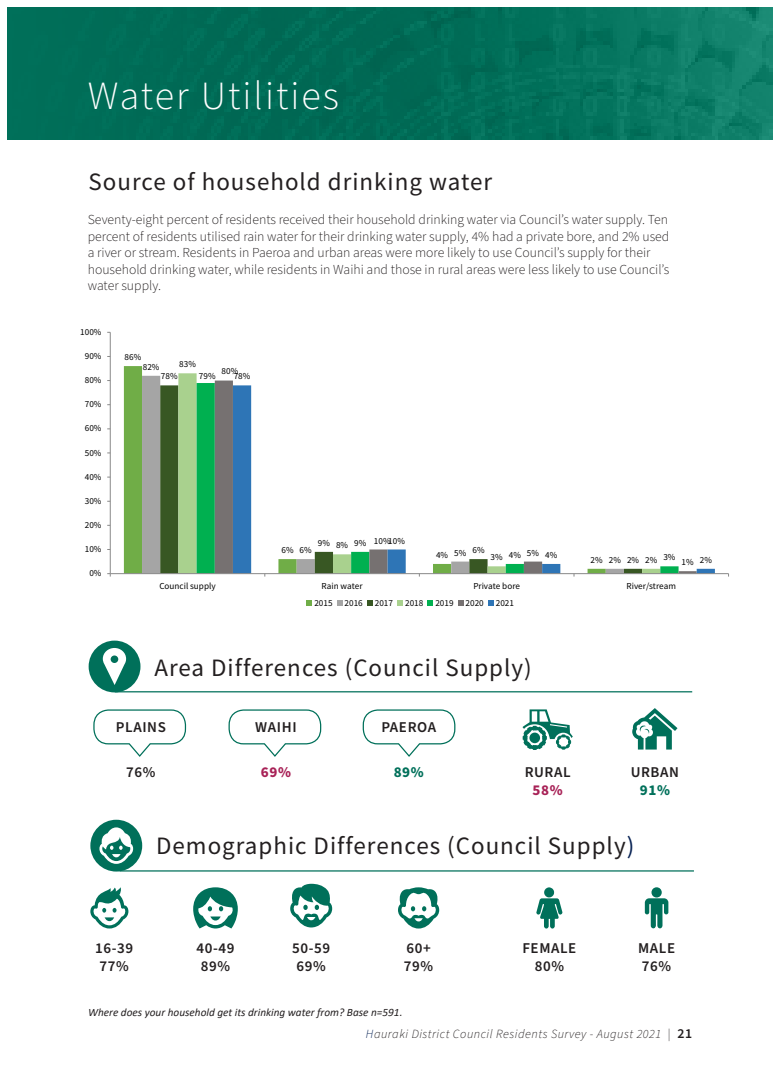
<style>
.page{position:relative;width:780px;height:1088px;background:#fff}
.page>*{position:absolute;margin:0;border:0;box-sizing:border-box;transform-origin:0 0}
.Text{font:300 40px "Source Sans Pro";letter-spacing:.05em;color:#fff}
.t1{font:25px "Source Sans Pro";letter-spacing:.04em;color:#231f20}
.Text-2{font:600 15px "Source Sans Pro";letter-spacing:.04em;color:#231f20}
.Text-3{font:700 15px "Source Sans Pro";color:#a82257}
.Text-4{font:700 15px "Source Sans Pro";color:#00705a}
.t2{font:300 13.75px/16.5px "Source Sans Pro";color:#231f20}
.t3{font:italic 300 12.5px "Source Sans Pro";letter-spacing:.04em;color:#231f20}
.t4{font:italic 11.25px "Calibri";color:#231f20}
.t5{font:9.12px "Source Sans Pro";letter-spacing:.005em;color:#000}
.s1{color:#062153}
.s2{font-weight:600;font-style:normal;font-size:13.75px}
</style>
<div class="page">
<img style="left:7px;top:7px;width:765px;height:133px">
<svg style="left:362px;top:709px;width:94px;height:48px"></svg>
<svg style="left:228px;top:709px;width:94px;height:48px"></svg>
<svg style="left:93px;top:709px;width:94px;height:48px"></svg>
<hr style="left:115px;top:691px;width:577px;height:1px;background:#00705a">
<div style="left:89px;top:640px;width:51px;height:52px;background:#00705a;border-radius:50%"></div>
<svg style="left:103px;top:648px;width:23px;height:37px"></svg>
<hr style="left:120px;top:870px;width:574px;height:1px;background:#00705a">
<div style="left:90px;top:820px;width:52px;height:51px;background:#00705a;border-radius:50%"></div>
<svg style="left:99px;top:827px;width:34px;height:37px"></svg>
<svg style="left:644px;top:887px;width:24px;height:41px"></svg>
<svg style="left:536px;top:887px;width:26px;height:41px"></svg>
<svg style="left:90px;top:887px;width:38px;height:41px"></svg>
<svg style="left:193px;top:887px;width:45px;height:41px"></svg>
<svg style="left:632px;top:708px;width:45px;height:41px"></svg>
<svg style="left:522px;top:709px;width:50px;height:41px"></svg>
<div style="left:529px;top:732px;width:11px;height:11px;background:#00705a;border-radius:50%"></div>
<svg style="left:398px;top:887px;width:41px;height:41px"></svg>
<svg style="left:290px;top:884px;width:42px;height:43px"></svg>
<div style="left:124px;top:366px;width:36px;height:207px;background:#70ad47"></div>
<div style="left:142px;top:376px;width:19px;height:197px;background:#a5a5a5"></div>
<div style="left:160px;top:385px;width:18px;height:188px;background:#385723"></div>
<svg style="left:178px;top:373px;width:37px;height:200px;background:#add294"></svg>
<svg style="left:196px;top:383px;width:19px;height:190px;background:#09b154"></svg>
<div style="left:215px;top:380px;width:18px;height:193px;background:#767171"></div>
<svg style="left:233px;top:385px;width:481px;height:188px"></svg>
<hr style="left:110px;top:332px;width:1px;height:242px;background:#898989">
<hr style="left:110px;top:573px;width:618px;height:1px;background:#898989">
<svg style="left:307px;top:601px;width:5px;height:5px"></svg>
<svg style="left:337px;top:601px;width:5px;height:5px"></svg>
<svg style="left:367px;top:601px;width:5px;height:5px"></svg>
<svg style="left:397px;top:601px;width:6px;height:5px"></svg>
<svg style="left:428px;top:601px;width:5px;height:5px"></svg>
<svg style="left:458px;top:601px;width:5px;height:5px"></svg>
<svg style="left:488px;top:601px;width:5px;height:5px"></svg>
<p class="Text" style="left:88px;top:69px;width:253px">Water Utilities</p>
<p class="t1" style="left:89px;top:166px;width:405px">Source of household drinking water</p>
<p class="t2" style="left:88px;top:212px;width:583px">Seventy-eight percent of residents received their household drinking water via Council’s water supply. Ten percent of residents utilised rain water for their drinking water supply, 4% had a private bore, and 2% used a river or stream. Residents in Paeroa and urban areas were more likely to use Council’s supply for their household drinking water, while residents in Waihi and those in rural areas were less likely to use Council’s water supply.</p>
<p class="t5" style="left:80px;top:326px;width:23px">100%</p>
<p class="t5" style="left:85px;top:350px;width:18px">90%</p>
<p class="t5" style="left:85px;top:374px;width:18px">80%</p>
<p class="t5" style="left:85px;top:398px;width:18px">70%</p>
<p class="t5" style="left:85px;top:423px;width:18px">60%</p>
<p class="t5" style="left:85px;top:447px;width:18px">50%</p>
<p class="t5" style="left:85px;top:471px;width:18px">40%</p>
<p class="t5" style="left:85px;top:495px;width:18px">30%</p>
<p class="t5" style="left:85px;top:519px;width:18px">20%</p>
<p class="t5" style="left:85px;top:543px;width:18px">10%</p>
<p class="t5" style="left:89px;top:567px;width:14px">0%</p>
<p class="t5" style="left:125px;top:351px;width:18px">86%</p>
<p class="t5" style="left:179px;top:358px;width:18px">83%</p>
<p class="t5" style="left:143px;top:361px;width:18px">82%</p>
<p class="t5" style="left:222px;top:365px;width:18px">80%</p>
<p class="t5" style="left:199px;top:370px;width:18px">79%</p>
<p class="t5" style="left:234px;top:371px;width:18px">78%</p>
<p class="t5" style="left:161px;top:371px;width:18px">78%</p>
<p class="t5" style="left:374px;top:535px;width:18px">10%</p>
<p class="t5" style="left:388px;top:535px;width:18px">10%</p>
<p class="t5" style="left:318px;top:537px;width:14px">9%</p>
<p class="t5" style="left:354px;top:537px;width:14px">9%</p>
<p class="t5" style="left:336px;top:539px;width:14px">8%</p>
<p class="t5" style="left:299px;top:544px;width:14px">6%</p>
<p class="t5" style="left:454px;top:547px;width:14px">5%</p>
<p class="t5" style="left:472px;top:544px;width:14px">6%</p>
<p class="t5" style="left:281px;top:544px;width:14px">6%</p>
<p class="t5" style="left:527px;top:547px;width:14px">5%</p>
<p class="t5" style="left:509px;top:549px;width:14px">4%</p>
<p class="t5" style="left:663px;top:551px;width:14px">3%</p>
<p class="t5" style="left:545px;top:549px;width:14px">4%</p>
<p class="t5" style="left:436px;top:549px;width:14px">4%</p>
<p class="t5" style="left:490px;top:551px;width:14px">3%</p>
<p class="t5" style="left:645px;top:554px;width:14px">2%</p>
<p class="t5" style="left:699px;top:554px;width:14px">2%</p>
<p class="t5" style="left:590px;top:554px;width:14px">2%</p>
<p class="t5" style="left:608px;top:554px;width:14px">2%</p>
<p class="t5" style="left:627px;top:554px;width:14px">2%</p>
<p class="t5" style="left:681px;top:556px;width:14px">1%</p>
<p class="t5" style="left:159px;top:580px;width:58px">Council supply</p>
<p class="t5" style="left:321px;top:580px;width:42px">Rain water</p>
<p class="t5" style="left:473px;top:580px;width:48px">Private bore</p>
<p class="t5" style="left:626px;top:580px;width:51px">River/stream</p>
<p class="t5" style="left:314px;top:597px;width:20px">2015</p>
<p class="t5" style="left:344px;top:597px;width:20px">2016</p>
<p class="t5" style="left:375px;top:597px;width:20px">2017</p>
<p class="t5" style="left:405px;top:597px;width:20px">2018</p>
<p class="t5" style="left:435px;top:597px;width:20px">2019</p>
<p class="t5" style="left:465px;top:597px;width:20px">2020</p>
<p class="t5" style="left:496px;top:597px;width:20px">2021</p>
<p class="t1" style="left:154px;top:652px;width:379px">Area Differences (Council Supply)</p>
<p class="Text-2" style="left:116px;top:717px;width:51px">PLAINS</p>
<p class="Text-2" style="left:126px;top:762px;width:31px">76%</p>
<p class="Text-2" style="left:524px;top:761px;width:47px">RURAL</p>
<p class="Text-3" style="left:532px;top:779px;width:32px">58%</p>
<p class="Text-2" style="left:381px;top:717px;width:56px">PAEROA</p>
<p class="Text-4" style="left:394px;top:762px;width:32px">89%</p>
<p class="Text-2" style="left:255px;top:717px;width:43px">WAIHI</p>
<p class="Text-3" style="left:261px;top:762px;width:32px">69%</p>
<p class="Text-2" style="left:630px;top:761px;width:50px">URBAN</p>
<p class="Text-4" style="left:639px;top:779px;width:32px">91%</p>
<p class="t1" style="left:156px;top:830px;width:479px">Demographic Differences (Council Supply<span class="s1">)</span></p>
<p class="Text-2" style="left:95px;top:938px;width:40px">16-39</p>
<p class="Text-2" style="left:99px;top:956px;width:31px">77%</p>
<p class="Text-2" style="left:196px;top:938px;width:40px">40-49</p>
<p class="Text-2" style="left:201px;top:956px;width:31px">89%</p>
<p class="Text-2" style="left:292px;top:938px;width:40px">50-59</p>
<p class="Text-2" style="left:296px;top:956px;width:31px">69%</p>
<p class="Text-2" style="left:406px;top:938px;width:26px">60+</p>
<p class="Text-2" style="left:404px;top:956px;width:31px">79%</p>
<p class="Text-2" style="left:522px;top:938px;width:55px">FEMALE</p>
<p class="Text-2" style="left:534px;top:956px;width:31px">80%</p>
<p class="Text-2" style="left:638px;top:938px;width:39px">MALE</p>
<p class="Text-2" style="left:642px;top:956px;width:31px">76%</p>
<p class="t4" style="left:88px;top:1005px;width:316px">Where does your household get its drinking water from? Base n=591.</p>
<p class="t3" style="left:366px;top:1025px;width:328px"><span class="s1">H</span>auraki District Council Residents Survey - August 2021 | <span class="s2">21</span></p>
</div>
